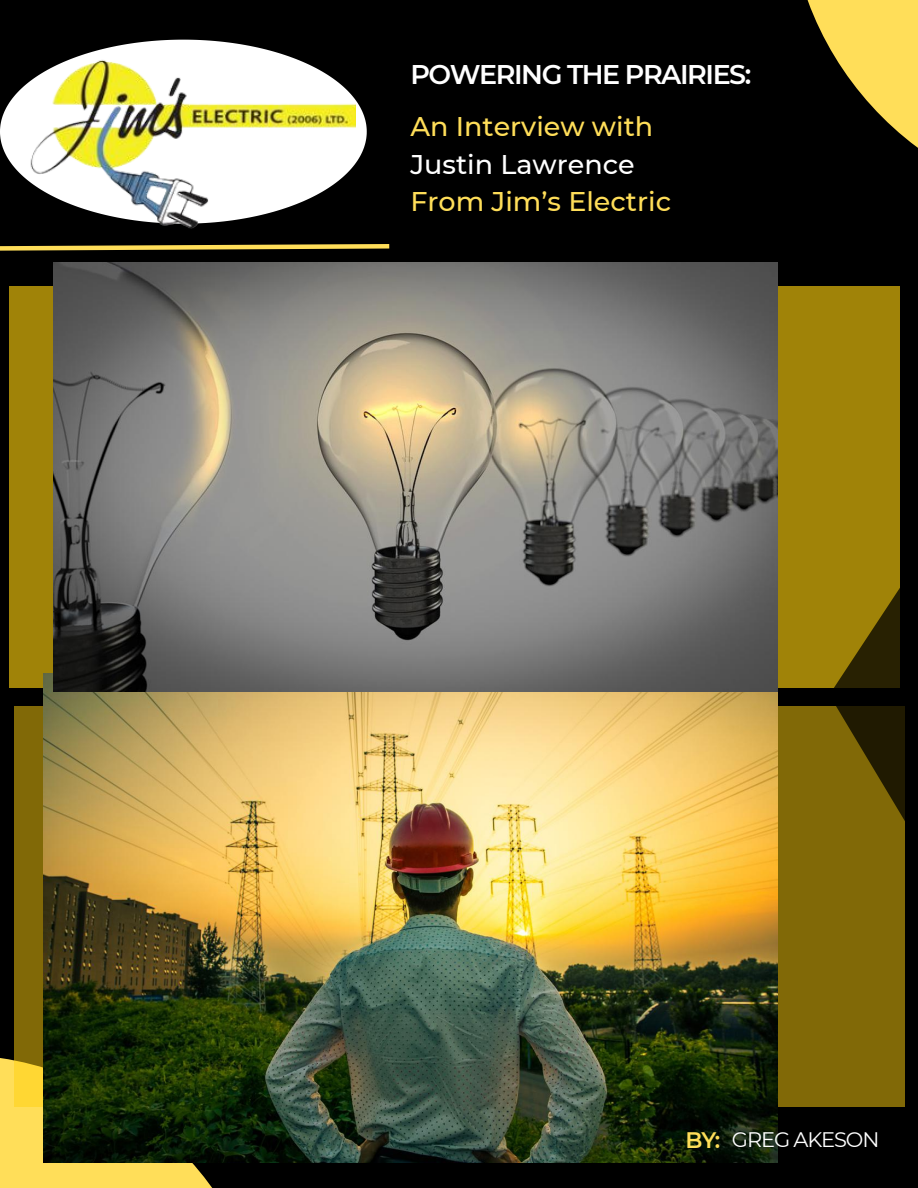
<style>
.page{position:relative;width:918px;height:1188px;background:#000}
.page>*{position:absolute;margin:0;border:0;box-sizing:border-box;transform-origin:0 0}
.t1{font:500 27px "Montserrat";color:#ffde59}
.t2{font:600 27px "Montserrat";letter-spacing:-.055em;color:#fff}
.t3{font:500 27px "Montserrat";color:#fff}
.t4{font:21px "Montserrat";letter-spacing:-.055em;color:#fff}
.s1{font-weight:600;font-size:22.35px;color:#ffde59}
</style>
<div class="page">
<svg style="left:807px;top:0;width:111px;height:148px;fill:#ffde59"></svg>
<div style="left:0;top:1058px;width:212px;height:130px;background:#ffde59"></div>
<svg style="left:356px;top:244px;width:34px;height:5px"></svg>
<svg style="left:356px;top:100px;width:11px;height:63px"></svg>
<img style="left:0;top:39px;width:356px;height:248px">
<div style="left:14px;top:706px;width:890px;height:401px;background:#816907"></div>
<div style="left:9px;top:287px;width:890px;height:401px;background:#a08308"></div>
<img style="left:43px;top:674px;width:735px;height:489px">
<img style="left:54px;top:263px;width:723px;height:428px">
<svg style="left:834px;top:554px;width:71px;height:286px"></svg>
<p class="t2" style="left:410px;top:58px;width:343px">POWERING THE PRAIRIES:</p>
<p class="t1" style="left:410px;top:110px;width:244px">An Interview with</p>
<p class="t3" style="left:410px;top:147px;width:226px">Justin Lawrence</p>
<p class="t1" style="left:410px;top:185px;width:262px">From Jim’s Electric</p>
<p class="t4" style="left:686px;top:1127px;width:195px"><span class="s1">BY:</span> GREG AKESON</p>
</div>
